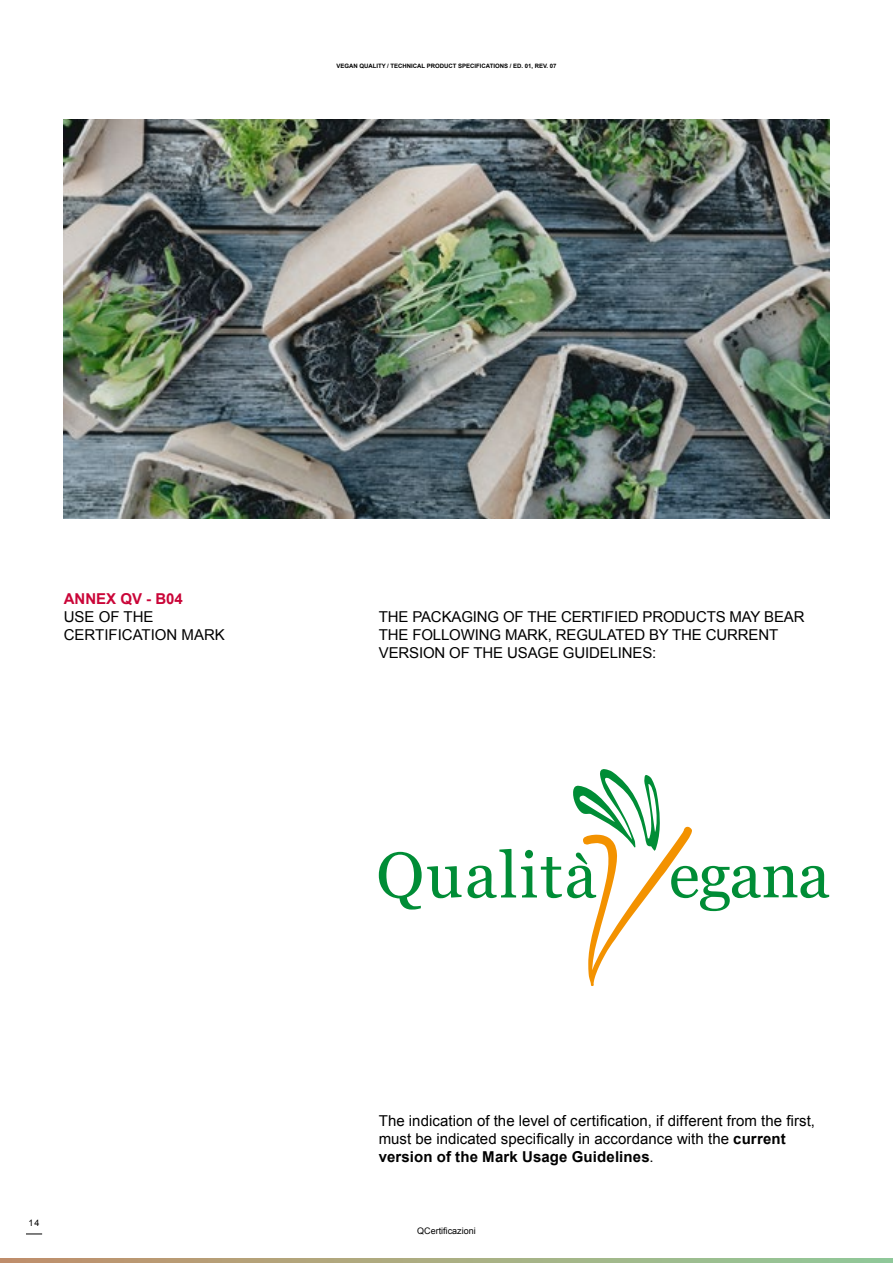
<style>
.page{position:relative;width:893px;height:1263px;background:#fff}
.page>*{position:absolute;margin:0;border:0;box-sizing:border-box;transform-origin:0 0}
.t1{font:15px/18px "Arial";letter-spacing:-.005em;color:#000}
.t2{font:700 15px "Arial";color:#ca0538}
.t3{font:9px "Arial";color:#000}
.t4{font:700 6px "Arial";color:#000}
.s1{font-weight:700}
</style>
<div class="page">
<svg style="left:0;top:1258px;width:893px;height:5px;background:#aaad82"></svg>
<svg style="left:26px;top:1233px;width:16px;height:1px"></svg>
<svg style="left:379px;top:769px;width:450px;height:217px"></svg>
<img style="left:64px;top:119px;width:765px;height:400px">
<p class="t4" style="left:336px;top:62px;width:222px">VEGAN QUALITY / TECHNICAL PRODUCT SPECIFICATIONS / ED. 01, REV. 07</p>
<p class="t2" style="left:64px;top:589px;width:121px">ANNEX QV - B04</p>
<p class="t1" style="left:64px;top:608px;width:163px">USE OF THE<br>CERTIFICATION MARK</p>
<p class="t1" style="left:379px;top:608px;width:427px">THE PACKAGING OF THE CERTIFIED PRODUCTS MAY BEAR<br>THE FOLLOWING MARK, REGULATED BY THE CURRENT<br>VERSION OF THE USAGE GUIDELINES:</p>
<p class="t3" style="left:29px;top:1217px;width:12px">14</p>
<p class="t1" style="left:379px;top:1112px;width:438px">The indication of the level of certification, if different from the first, must be indicated specifically in accordance with the <span class="s1">current version of the Mark Usage Guidelines</span>.</p>
<p class="t3" style="left:417px;top:1224px;width:60px">QCertificazioni</p>
</div>
